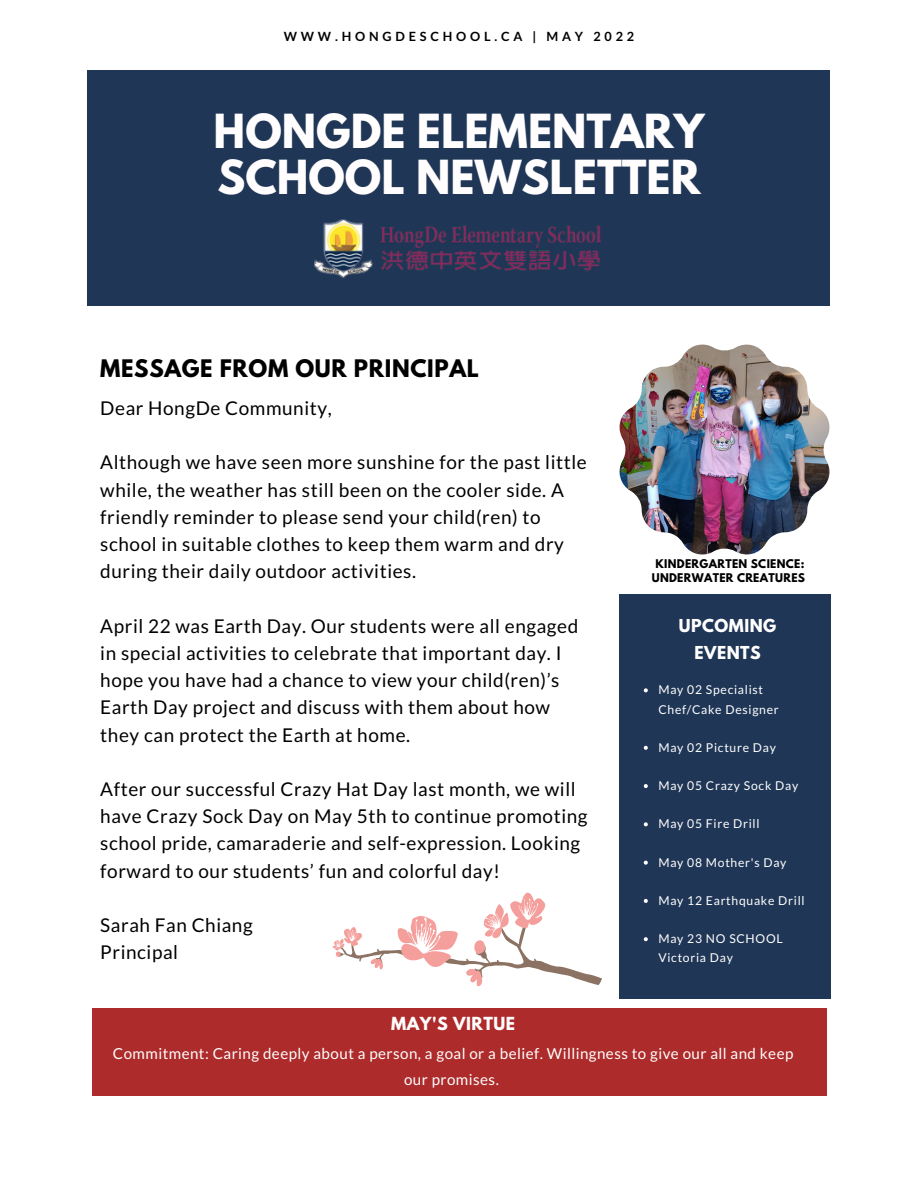
<style>
.page{position:relative;width:918px;height:1188px;background:#fff}
.page>*{position:absolute;margin:0;border:0;box-sizing:border-box;transform-origin:0 0}
.t1{font:700 41.55px/46.2px "League Spartan";color:#fffdfd}
.t2{font:700 21.45px "League Spartan";letter-spacing:.03em;color:#000}
.t3{font:18.9px/27.2px "Lato";letter-spacing:.03em;color:#000}
.t4{font:700 15.9px "League Spartan";letter-spacing:.03em;color:#fffdfd}
.t5{font:700 15.75px/27px "League Spartan";letter-spacing:.03em;color:#fff;text-align:center}
.t6{font:15.15px/26.4px "Lato";letter-spacing:.03em;color:#fffdfd;text-align:center}
.t7{font:700 12.75px "Lato";letter-spacing:.3em;color:#000}
.t8{font:12.15px/19.2px "Lato";letter-spacing:.06em;color:#fff}
.t9{font:700 10.65px/14.2px "League Spartan";letter-spacing:.03em;color:#000;text-align:center}
</style>
<div class="page">
<div style="left:87px;top:70px;width:743px;height:235px;background:#203656"></div>
<img style="left:315px;top:219px;width:286px;height:59px">
<div style="left:92px;top:1008px;width:734px;height:88px;background:#ad2b2b"></div>
<div style="left:620px;top:594px;width:211px;height:405px;background:#203656"></div>
<img style="left:620px;top:345px;width:209px;height:210px">
<svg style="left:332px;top:892px;width:270px;height:95px"></svg>
<svg style="left:644px;top:688px;width:4px;height:4px"></svg>
<svg style="left:644px;top:746px;width:4px;height:4px"></svg>
<svg style="left:644px;top:784px;width:4px;height:4px"></svg>
<svg style="left:644px;top:822px;width:4px;height:4px"></svg>
<svg style="left:644px;top:861px;width:4px;height:4px"></svg>
<svg style="left:644px;top:899px;width:4px;height:4px"></svg>
<svg style="left:644px;top:937px;width:4px;height:4px"></svg>
<p class="t7" style="left:284px;top:28px;width:352px">WWW.HONGDESCHOOL.CA | MAY 2022</p>
<p class="t1" style="left:214px;top:113px;width:492px">HONGDE ELEMENTARY<br>SCHOOL NEWSLETTER</p>
<p class="t2" style="left:100px;top:357px;width:380px">MESSAGE FROM OUR PRINCIPAL</p>
<p class="t3" style="left:100px;top:394px;width:233px">Dear HongDe Community,</p>
<p class="t3" style="left:100px;top:448px;width:488px">Although we have seen more sunshine for the past little while, the weather has still been on the cooler side. A friendly reminder to please send your child(ren) to school in suitable clothes to keep them warm and dry during their daily outdoor activities.</p>
<p class="t3" style="left:100px;top:612px;width:479px">April 22 was Earth Day. Our students were all engaged in special activities to celebrate that important day. I hope you have had a chance to view your child(ren)’s Earth Day project and discuss with them about how they can protect the Earth at home.</p>
<p class="t3" style="left:100px;top:775px;width:489px">After our successful Crazy Hat Day last month, we will have Crazy Sock Day on May 5th to continue promoting school pride, camaraderie and self-expression. Looking forward to our students’ fun and colorful day!</p>
<p class="t3" style="left:100px;top:911px;width:154px">Sarah Fan Chiang</p>
<p class="t3" style="left:100px;top:938px;width:79px">Principal</p>
<p class="t9" style="left:652px;top:558px;width:155px">KINDERGARTEN SCIENCE:<br>UNDERWATER CREATURES</p>
<p class="t5" style="left:679px;top:614px;width:99px">UPCOMING<br>EVENTS</p>
<p class="t8" style="left:658px;top:680px;width:122px">May 02 Specialist<br>Chef/Cake Designer</p>
<p class="t8" style="left:658px;top:738px;width:119px">May 02 Picture Day</p>
<p class="t8" style="left:658px;top:776px;width:141px">May 05 Crazy Sock Day</p>
<p class="t8" style="left:658px;top:814px;width:103px">May 05 Fire Drill</p>
<p class="t8" style="left:658px;top:852px;width:130px">May 08 Mother's Day</p>
<p class="t8" style="left:658px;top:891px;width:148px">May 12 Earthquake Drill</p>
<p class="t8" style="left:658px;top:929px;width:126px">May 23 NO SCHOOL<br>Victoria Day</p>
<p class="t4" style="left:391px;top:1016px;width:125px">MAY'S VIRTUE</p>
<p class="t6" style="left:113px;top:1040px;width:682px">Commitment: Caring deeply about a person, a goal or a belief. Willingness to give our all and keep our promises.</p>
</div>
